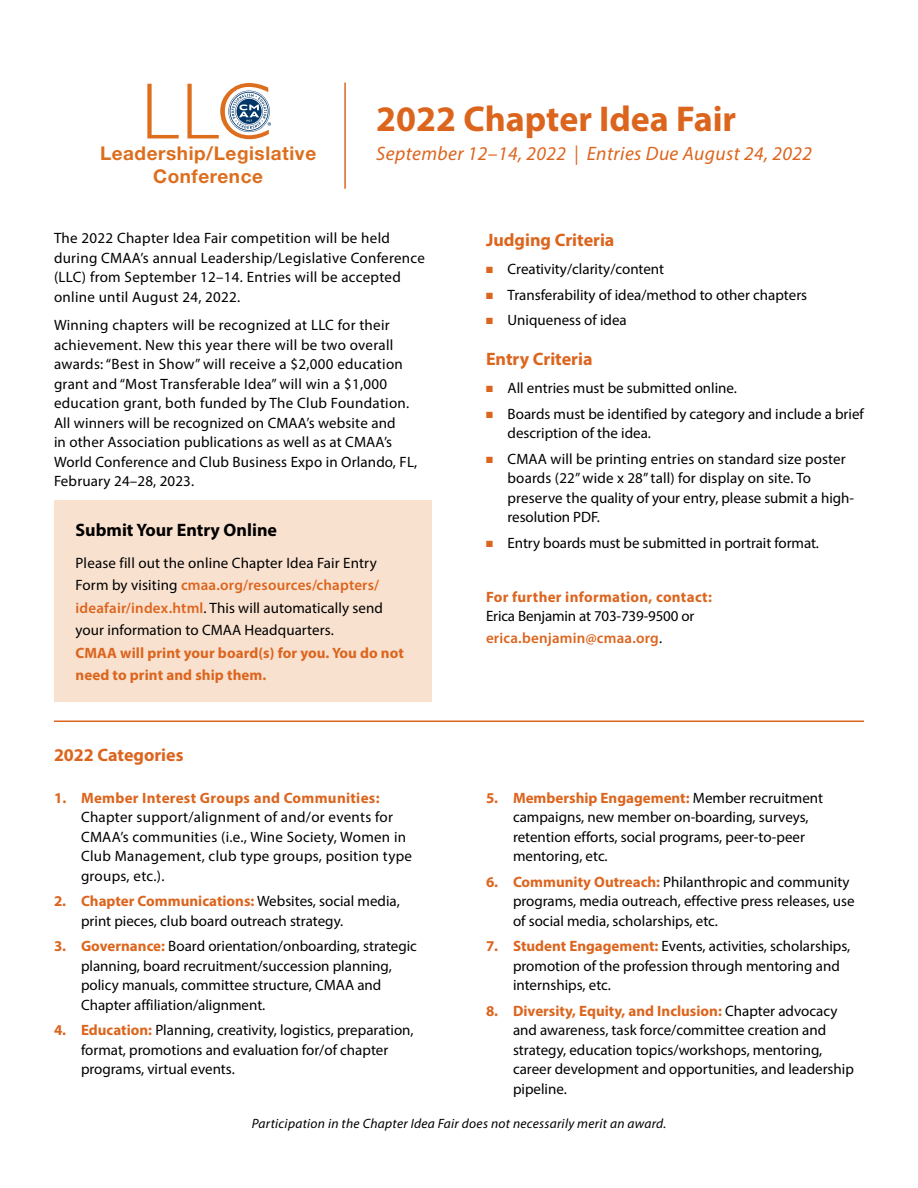
<style>
.page{position:relative;width:918px;height:1188px;background:#fff}
.page>*{position:absolute;margin:0;border:0;box-sizing:border-box;transform-origin:0 0}
.HeadA{font:700 36px "Myriad Pro";color:#dc651e}
.HeadB{font:italic 19.5px "Myriad Pro";letter-spacing:.02em;color:#dc651e}
.t1{font:700 18.9px/22.6px "Helvetica Neue";letter-spacing:.03em;color:#dd6e1d;text-align:center}
.HeadC{font:700 18px "Myriad Pro";color:#dc651e}
.HeadC-2{font:700 18px "Myriad Pro";color:#000}
.Body01{font:15px/19.5px "Myriad Pro";color:#000}
.Body01-2{font:15px/19.5px "Myriad Pro";letter-spacing:.02em;color:#000}
.Body01-3{font:700 15px/19.5px "Myriad Pro";letter-spacing:.02em;color:#dc651e}
.Body01-4{font:600 15px "Myriad Pro";letter-spacing:.01em;color:#dc651e}
.Body01-5{font:italic 13.5px "Myriad Pro";letter-spacing:.02em;color:#000}
.s1{font-weight:600;color:#dc651e}
.s2{font-weight:700;color:#dc651e}
.s3{color:#dc651e}
.s4{font-weight:400;color:#000}
</style>
<div class="page">
<div style="left:54px;top:501px;width:378px;height:201px;background:#f9e1cf"></div>
<hr style="left:54px;top:721px;width:810px;height:1px;background:#dc651e">
<hr style="left:344px;top:83px;width:2px;height:106px;background:#dc651e">
<svg style="left:147px;top:84px;width:32px;height:54px"></svg>
<svg style="left:187px;top:83px;width:84px;height:56px"></svg>
<p class="t1" style="left:100px;top:143px;width:218px">Leadership/Legislative<br>Conference</p>
<p class="HeadA" style="left:376px;top:95px;width:362px">2022 Chapter Idea Fair</p>
<p class="HeadB" style="left:376px;top:142px;width:437px">September 12–14, 2022 | Entries Due August 24, 2022</p>
<p class="Body01-2" style="left:54px;top:228px;width:373px">The 2022 Chapter Idea Fair competition will be held during CMAA’s annual Leadership/Legislative Conference (LLC) from September 12–14. Entries will be accepted online until August 24, 2022.</p>
<p class="Body01" style="left:54px;top:315px;width:365px">Winning chapters will be recognized at LLC for their achievement. New this year there will be two overall awards: “Best in Show” will receive a $2,000 education grant and “Most Transferable Idea” will win a $1,000 education grant, both funded by The Club Foundation.<br>All winners will be recognized on CMAA’s website and<br>in other Association publications as well as at CMAA’s World Conference and Club Business Expo in Orlando, FL, February 24–28, 2023.</p>
<p class="HeadC-2" style="left:76px;top:518px;width:203px">Submit Your Entry Online</p>
<p class="Body01" style="left:76px;top:551px;width:330px;line-height:22.5px">Please fill out the online Chapter Idea Fair Entry Form by visiting <span class="s1">cmaa.org/resources/chapters/ ideafair/index.html</span>. This will automatically send your information to CMAA Headquarters.<br><span class="s2">CMAA will print your board(s) for you. You do not need to print and ship them.</span></p>
<p class="HeadC" style="left:54px;top:744px;width:131px">2022 Categories</p>
<p class="Body01-2" style="left:81px;top:788px;width:333px;text-indent:-27px"><span class="s2">1. Member Interest Groups and Communities:<br></span>Chapter support/alignment of and/or events for CMAA’s communities (i.e., Wine Society, Women in Club Management, club type groups, position type groups, etc.).</p>
<p class="Body01" style="left:81px;top:891px;width:320px;text-indent:-27px"><span class="s2">2. Chapter Communications:</span> Websites, social media, print pieces, club board outreach strategy.</p>
<p class="Body01" style="left:81px;top:936px;width:338px;text-indent:-27px"><span class="s2">3. Governance:</span> Board orientation/onboarding, strategic planning, board recruitment/succession planning, policy manuals, committee structure, CMAA and Chapter affiliation/alignment.</p>
<p class="Body01" style="left:81px;top:1020px;width:334px;text-indent:-27px"><span class="s2">4. Education:</span> Planning, creativity, logistics, preparation, format, promotions and evaluation for/of chapter programs, virtual events.</p>
<p class="HeadC" style="left:486px;top:228px;width:130px">Judging Criteria</p>
<p class="Body01" style="left:486px;top:259px;width:180px"><span class="s3">■</span> Creativity/clarity/content</p>
<p class="Body01" style="left:486px;top:285px;width:323px"><span class="s3">■</span> Transferability of idea/method to other chapters</p>
<p class="Body01" style="left:486px;top:310px;width:142px"><span class="s3">■</span> Uniqueness of idea</p>
<p class="HeadC" style="left:486px;top:347px;width:108px">Entry Criteria</p>
<p class="Body01" style="left:486px;top:378px;width:253px"><span class="s3">■</span> All entries must be submitted online.</p>
<p class="Body01" style="left:508px;top:404px;width:358px;text-indent:-22px"><span class="s3">■</span> Boards must be identified by category and include a brief description of the idea.</p>
<p class="Body01" style="left:508px;top:449px;width:348px;text-indent:-22px"><span class="s3">■</span> CMAA will be printing entries on standard size poster boards (22” wide x 28” tall) for display on site. To preserve the quality of your entry, please submit a high&shy;resolution PDF.</p>
<p class="Body01" style="left:486px;top:533px;width:335px"><span class="s3">■</span> Entry boards must be submitted in portrait format.</p>
<p class="Body01-3" style="left:486px;top:586px;width:228px">For further information, contact:<br><span class="s4">Erica Benjamin at 703-739-9500 or</span></p>
<p class="Body01-4" style="left:486px;top:628px;width:178px">erica.benjamin@cmaa.org<span class="s4">.</span></p>
<p class="Body01" style="left:513px;top:788px;width:312px;text-indent:-27px"><span class="s2">5. Membership Engagement:</span> Member recruitment campaigns, new member on-boarding, surveys, retention efforts, social programs, peer-to-peer mentoring, etc.</p>
<p class="Body01" style="left:513px;top:872px;width:343px;text-indent:-27px"><span class="s2">6. Community Outreach:</span> Philanthropic and community programs, media outreach, effective press releases, use of social media, scholarships, etc.</p>
<p class="Body01" style="left:513px;top:936px;width:339px;text-indent:-27px"><span class="s2">7. Student Engagement:</span> Events, activities, scholarships, promotion of the profession through mentoring and internships, etc.</p>
<p class="Body01" style="left:513px;top:1001px;width:342px;text-indent:-27px"><span class="s2">8. Diversity, Equity, and Inclusion:</span> Chapter advocacy and awareness, task force/committee creation and strategy, education topics/workshops, mentoring, career development and opportunities, and leadership pipeline.</p>
<p class="Body01-5" style="left:252px;top:1115px;width:416px">Participation in the Chapter Idea Fair does not necessarily merit an award.</p>
</div>
